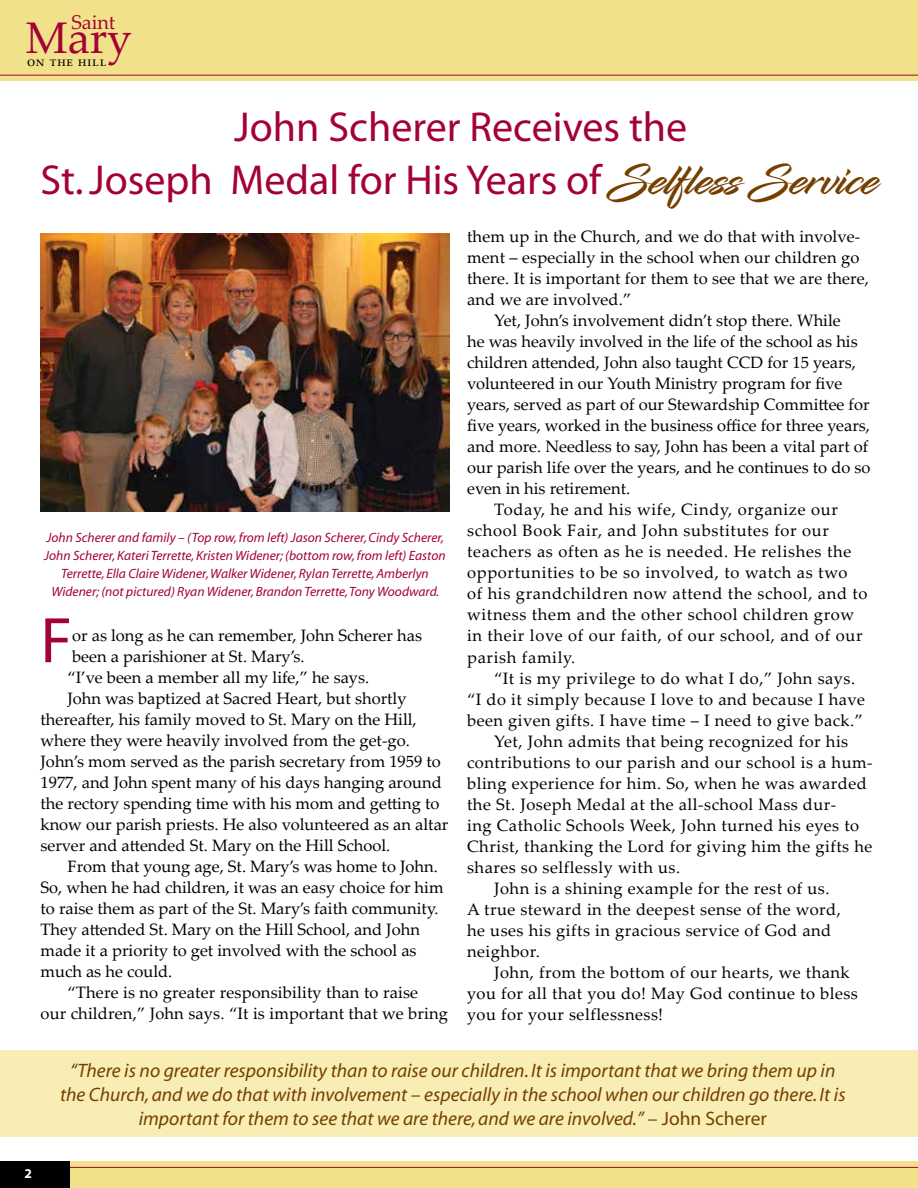
<style>
.page{position:relative;width:918px;height:1188px;background:#fff}
.page>*{position:absolute;margin:0;border:0;box-sizing:border-box;transform-origin:0 0}
.t1{font:64.95px "Myriad";color:#a30234}
.t2{font:44.25px "Palatino Linotype";color:#a30234}
.t3{font:42px/52.5px "Myriad";color:#a30234;text-align:center}
.t4{font:19.8px "Palatino Linotype";color:#a30234}
.t5{font:italic 19.5px/24px "Myriad";color:#753f00;text-align:center}
.t6{font:16.5px "Palatino Linotype";letter-spacing:.01em;color:#000}
.t7{font:16.5px "Palatino Linotype";letter-spacing:.03em;color:#000}
.t8{font:16.5px "Palatino Linotype";letter-spacing:.04em;color:#000}
.t9{font:14.25px "Palatino Linotype";color:#000}
.t10{font:italic 13.5px/18px "Myriad";color:#a30234;text-align:center}
.t11{font:700 13.5px "Myriad";color:#fff}
.s1{font-family:"Infinite Stroke Bolder";color:#753f00}
.s2{font-style:normal}
</style>
<div class="page">
<div style="left:0;top:1161px;width:918px;height:27px;background:#f2e18b"></div>
<hr style="left:0;top:1167px;width:918px;height:1px;background:#a30234">
<div style="left:0;top:1161px;width:70px;height:27px;background:#000"></div>
<div style="left:0;top:0;width:918px;height:81px;background:#f2e18b"></div>
<hr style="left:0;top:75px;width:918px;height:1px;background:#a30234">
<hr style="left:917px;top:0;width:1px;height:81px;background:#f2e18b">
<img style="left:40px;top:233px;width:410px;height:279px">
<div style="left:0;top:1050px;width:918px;height:87px;background:#f8edb5"></div>
<p class="t4" style="left:71px;top:8px;width:46px">Saint</p>
<p class="t9" style="left:27px;top:51px;width:81px">on the hill</p>
<h2 class="t2" style="left:26px;top:7px;width:108px">Mary</h2>
<h3 class="t3" style="left:40px;top:103px;width:842px">John Scherer Receives the<br>St. Joseph Medal for His Years of <span class="s1">Selfless Service</span></h3>
<p class="t10" style="left:44px;top:529px;width:403px">John Scherer and family – (Top row, from left) Jason Scherer, Cindy Scherer, John Scherer, Kateri Terrette, Kristen Widener; (bottom row, from left) Easton Terrette, Ella Claire Widener, Walker Widener, Rylan Terrette, Amberlyn Widener; (not pictured) Ryan Widener, Brandon Terrette, Tony Woodward.</p>
<h1 class="t1" style="left:40px;top:608px;width:33px">F</h1>
<p class="t6" style="left:72px;top:624px;width:351px">or as long as he can remember, John Scherer has</p>
<p class="t6" style="left:72px;top:645px;width:234px">been a parishioner at St. Mary’s.</p>
<p class="t6" style="left:67px;top:666px;width:303px">“I’ve been a member all my life,” he says.</p>
<p class="t6" style="left:67px;top:687px;width:341px">John was baptized at Sacred Heart, but shortly</p>
<p class="t6" style="left:41px;top:708px;width:378px">thereafter, his family moved to St. Mary on the Hill,</p>
<p class="t6" style="left:41px;top:729px;width:371px">where they were heavily involved from the get-go.</p>
<p class="t6" style="left:41px;top:750px;width:402px">John’s mom served as the parish secretary from 1959 to</p>
<p class="t6" style="left:41px;top:771px;width:403px">1977, and John spent many of his days hanging around</p>
<p class="t6" style="left:41px;top:792px;width:400px">the rectory spending time with his mom and getting to</p>
<p class="t6" style="left:41px;top:813px;width:409px">know our parish priests. He also volunteered as an altar</p>
<p class="t6" style="left:41px;top:834px;width:351px">server and attended St. Mary on the Hill School.</p>
<p class="t6" style="left:67px;top:855px;width:372px">From that young age, St. Mary’s was home to John.</p>
<p class="t6" style="left:41px;top:876px;width:405px">So, when he had children, it was an easy choice for him</p>
<p class="t6" style="left:41px;top:897px;width:400px">to raise them as part of the St. Mary’s faith community.</p>
<p class="t6" style="left:41px;top:918px;width:381px">They attended St. Mary on the Hill School, and John</p>
<p class="t6" style="left:41px;top:939px;width:378px">made it a priority to get involved with the school as</p>
<p class="t6" style="left:41px;top:960px;width:133px">much as he could.</p>
<p class="t6" style="left:67px;top:981px;width:352px">“There is no greater responsibility than to raise</p>
<p class="t6" style="left:41px;top:1002px;width:409px">our children,” John says. “It is important that we bring</p>
<p class="t6" style="left:467px;top:225px;width:395px">them up in the Church, and we do that with involve-</p>
<p class="t6" style="left:467px;top:246px;width:394px">ment – especially in the school when our children go</p>
<p class="t6" style="left:467px;top:267px;width:403px">there. It is important for them to see that we are there,</p>
<p class="t6" style="left:467px;top:288px;width:166px">and we are involved.”</p>
<p class="t6" style="left:494px;top:309px;width:348px">Yet, John’s involvement didn’t stop there. While</p>
<p class="t6" style="left:467px;top:330px;width:392px">he was heavily involved in the life of the school as his</p>
<p class="t6" style="left:467px;top:351px;width:390px">children attended, John also taught CCD for 15 years,</p>
<p class="t6" style="left:467px;top:372px;width:377px">volunteered in our Youth Ministry program for five</p>
<p class="t6" style="left:467px;top:393px;width:404px">years, served as part of our Stewardship Committee for</p>
<p class="t6" style="left:467px;top:414px;width:404px">five years, worked in the business office for three years,</p>
<p class="t6" style="left:467px;top:435px;width:403px">and more. Needless to say, John has been a vital part of</p>
<p class="t6" style="left:467px;top:456px;width:405px">our parish life over the years, and he continues to do so</p>
<p class="t6" style="left:467px;top:477px;width:165px">even in his retirement.</p>
<p class="t8" style="left:494px;top:498px;width:345px">Today, he and his wife, Cindy, organize our</p>
<p class="t8" style="left:467px;top:519px;width:363px">school Book Fair, and John substitutes for our</p>
<p class="t8" style="left:467px;top:540px;width:386px">teachers as often as he is needed. He relishes the</p>
<p class="t8" style="left:467px;top:561px;width:382px">opportunities to be so involved, to watch as two</p>
<p class="t8" style="left:467px;top:582px;width:402px">of his grandchildren now attend the school, and to</p>
<p class="t8" style="left:467px;top:603px;width:389px">witness them and the other school children grow</p>
<p class="t8" style="left:467px;top:624px;width:397px">in their love of our faith, of our school, and of our</p>
<p class="t8" style="left:467px;top:645px;width:110px">parish family.</p>
<p class="t7" style="left:494px;top:666px;width:363px">“It is my privilege to do what I do,” John says.</p>
<p class="t7" style="left:467px;top:687px;width:399px">“I do it simply because I love to and because I have</p>
<p class="t7" style="left:467px;top:708px;width:398px">been given gifts. I have time – I need to give back.”</p>
<p class="t7" style="left:494px;top:729px;width:356px">Yet, John admits that being recognized for his</p>
<p class="t7" style="left:467px;top:750px;width:407px">contributions to our parish and our school is a hum-</p>
<p class="t7" style="left:467px;top:771px;width:401px">bling experience for him. So, when he was awarded</p>
<p class="t7" style="left:467px;top:792px;width:371px">the St. Joseph Medal at the all-school Mass dur-</p>
<p class="t7" style="left:467px;top:813px;width:394px">ing Catholic Schools Week, John turned his eyes to</p>
<p class="t7" style="left:467px;top:834px;width:407px">Christ, thanking the Lord for giving him the gifts he</p>
<p class="t7" style="left:467px;top:855px;width:215px">shares so selflessly with us.</p>
<p class="t7" style="left:494px;top:876px;width:337px">John is a shining example for the rest of us.</p>
<p class="t7" style="left:467px;top:897px;width:375px">A true steward in the deepest sense of the word,</p>
<p class="t7" style="left:467px;top:918px;width:366px">he uses his gifts in gracious service of God and</p>
<p class="t7" style="left:467px;top:939px;width:74px">neighbor.</p>
<p class="t7" style="left:494px;top:960px;width:357px">John, from the bottom of our hearts, we thank</p>
<p class="t7" style="left:467px;top:981px;width:392px">you for all that you do! May God continue to bless</p>
<p class="t7" style="left:467px;top:1002px;width:197px">you for your selflessness!</p>
<p class="t11" style="left:24px;top:1166px;width:9px">2</p>
<p class="t5" style="left:60px;top:1059px;width:787px">“There is no greater responsibility than to raise our children. It is important that we bring them up in the Church, and we do that with involvement – especially in the school when our children go there. It is important for them to see that we are there, and we are involved.” <span class="s2">– John Scherer</span></p>
</div>
